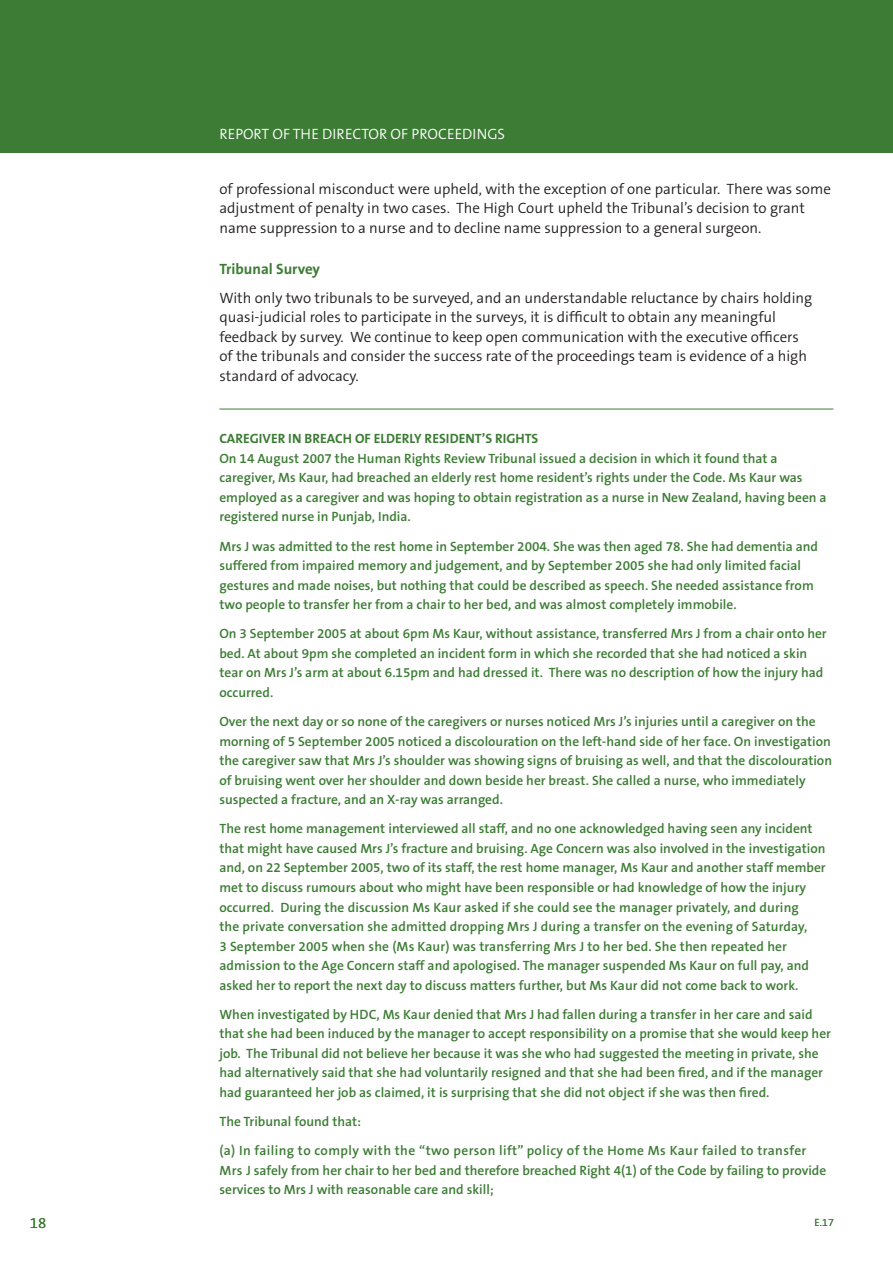
<style>
.page{position:relative;width:893px;height:1263px;background:#fff}
.page>*{position:absolute;margin:0;border:0;box-sizing:border-box;transform-origin:0 0}
.t1{font:300 15px/19.5px "The Sans B4";color:#231f20}
.t2{font:300 15px "The Sans B4";color:#fff}
.t3{font:700 15px "The Sans B7";color:#3c7c34}
.t4{font:300 15px "The Sans B4";color:#3c7c34}
.t5{font:600 13.5px/19.5px "The Sans B6";color:#3c7c34}
.t6{font:600 13.5px/29.2px "The Sans B6";letter-spacing:.03em;color:#3c7c34}
.t7{font:700 13.5px "The Sans B7";color:#3c7c34}
.t8{font:300 10.5px "The Sans B4";color:#3c7c34}
</style>
<div class="page">
<div style="left:0;top:0;width:893px;height:153px;background:#3c7c34"></div>
<hr style="left:219px;top:409px;width:614px;height:1px;background:#3c7c34">
<p class="t2" style="left:219px;top:126px;width:287px">REPORT OF(MAIN) HEADINGOF PROCEEDINGS</p>
<p class="t2" style="left:228px;top:126px;width:59px">UNNING</p>
<p class="t2" style="left:293px;top:126px;width:96px">THE DIRECTOR</p>
<p class="t1" style="left:219px;top:180px;width:613px">of professional misconduct were upheld, with the exception of one particular. There was some adjustment of penalty in two cases. The High Court upheld the Tribunal’s decision to grant name suppression to a nurse and to decline name suppression to a general surgeon.</p>
<p class="t3" style="left:219px;top:261px;width:102px">Tribunal Survey</p>
<p class="t1" style="left:219px;top:289px;width:594px">With only two tribunals to be surveyed, and an understandable reluctance by chairs holding quasi-judicial roles to participate in the surveys, it is difficult to obtain any meaningful feedback by survey. We continue to keep open communication with the executive officers of the tribunals and consider the success rate of the proceedings team is evidence of a high standard of advocacy.</p>
<p class="t7" style="left:219px;top:432px;width:320px">CAREGIVER IN BREACH OF ELDERLY RESIDENT’S RIGHTS</p>
<p class="t5" style="left:219px;top:449px;width:609px">On 14 August 2007 the Human Rights Review Tribunal issued a decision in which it found that a caregiver, Ms Kaur, had breached an elderly rest home resident’s rights under the Code. Ms Kaur was employed as a caregiver and was hoping to obtain registration as a nurse in New Zealand, having been a registered nurse in Punjab, India.</p>
<p class="t5" style="left:219px;top:537px;width:600px">Mrs J was admitted to the rest home in September 2004. She was then aged 78. She had dementia and suffered from impaired memory and judgement, and by September 2005 she had only limited facial gestures and made noises, but nothing that could be described as speech. She needed assistance from two people to transfer her from a chair to her bed, and was almost completely immobile.</p>
<p class="t5" style="left:219px;top:624px;width:609px">On 3 September 2005 at about 6pm Ms Kaur, without assistance, transferred Mrs J from a chair onto her bed. At about 9pm she completed an incident form in which she recorded that she had noticed a skin tear on Mrs J’s arm at about 6.15pm and had dressed it. There was no description of how the injury had occurred.</p>
<p class="t5" style="left:219px;top:712px;width:614px">Over the next day or so none of the caregivers or nurses noticed Mrs J’s injuries until a caregiver on the morning of 5 September 2005 noticed a discolouration on the left-hand side of her face. On investigation the caregiver saw that Mrs J’s shoulder was showing signs of bruising as well, and that the discolouration of bruising went over her shoulder and down beside her breast. She called a nurse, who immediately suspected a fracture, and an X-ray was arranged.</p>
<p class="t5" style="left:219px;top:819px;width:608px">The rest home management interviewed all staff, and no one acknowledged having seen any incident that might have caused Mrs J’s fracture and bruising. Age Concern was also involved in the investigation and, on 22 September 2005, two of its staff, the rest home manager, Ms Kaur and another staff member met to discuss rumours about who might have been responsible or had knowledge of how the injury occurred. During the discussion Ms Kaur asked if she could see the manager privately, and during<br>the private conversation she admitted dropping Mrs J during a transfer on the evening of Saturday,<br>3 September 2005 when she (Ms Kaur) was transferring Mrs J to her bed. She then repeated her admission to the Age Concern staff and apologised. The manager suspended Ms Kaur on full pay, and asked her to report the next day to discuss matters further, but Ms Kaur did not come back to work.</p>
<p class="t5" style="left:219px;top:1005px;width:613px">When investigated by HDC, Ms Kaur denied that Mrs J had fallen during a transfer in her care and said that she had been induced by the manager to accept responsibility on a promise that she would keep her job. The Tribunal did not believe her because it was she who had suggested the meeting in private, she had alternatively said that she had voluntarily resigned and that she had been fired, and if the manager had guaranteed her job as claimed, it is surprising that she did not object if she was then fired.</p>
<p class="t6" style="left:219px;top:1107px;width:588px">The Tribunal found that:<br>(a) In failing to comply with the “two person lift” policy of the Home Ms Kaur failed to transfer</p>
<p class="t5" style="left:219px;top:1161px;width:608px">Mrs J safely from her chair to her bed and therefore breached Right 4(1) of the Code by failing to provide services to Mrs J with reasonable care and skill;</p>
<p class="t4" style="left:30px;top:1215px;width:18px">18</p>
<p class="t8" style="left:815px;top:1217px;width:21px">E.17</p>
</div>
